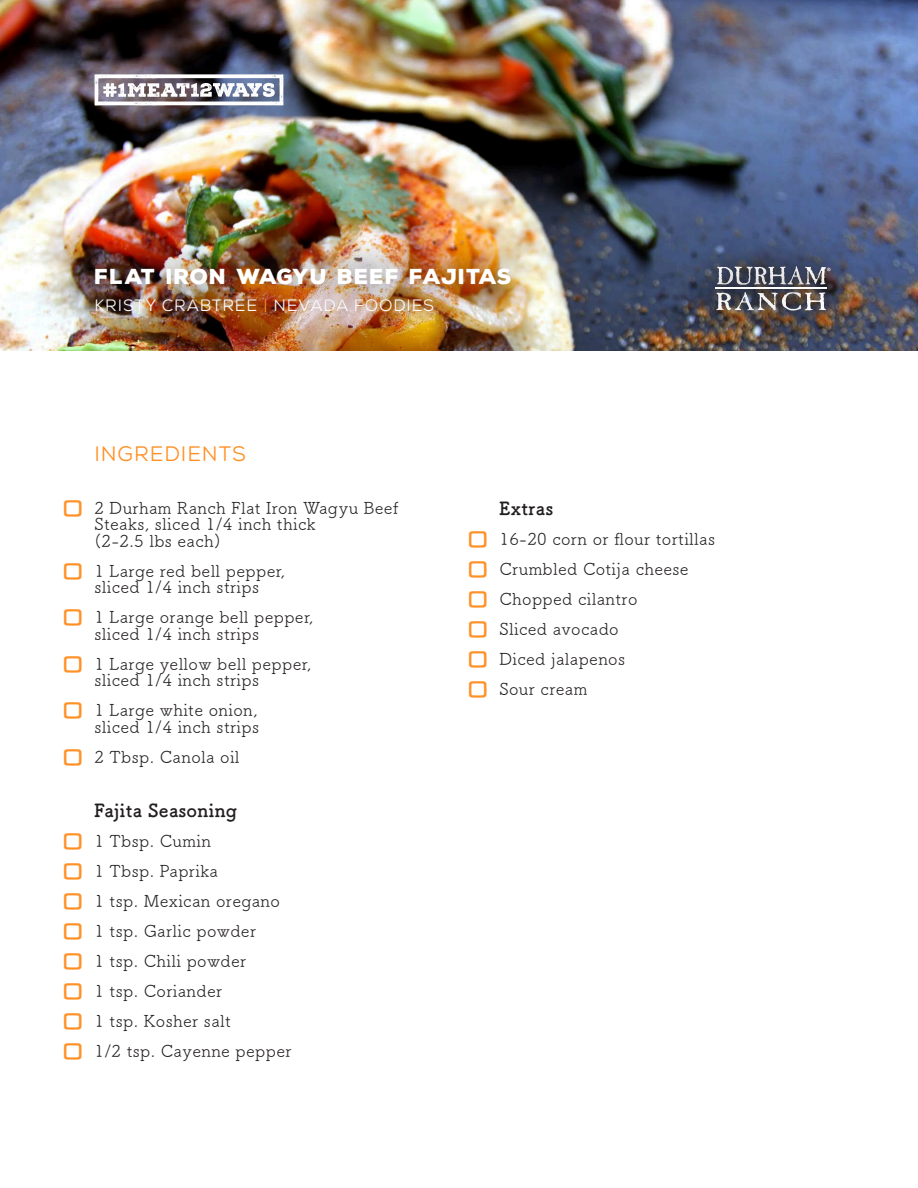
<style>
.page{position:relative;width:918px;height:1188px;background:#fff}
.page>*{position:absolute;margin:0;border:0;box-sizing:border-box;transform-origin:0 0}
.t1{font:900 21px "Nexa Rust Sans";letter-spacing:.04em;color:#fff}
.t2{font:21px "Nexa Rust Sans";letter-spacing:.04em;color:#ff9127}
.Ingredient_Subhead{font:700 18px "Tsuku B Rd Gothic";letter-spacing:.02em;color:#231f20}
.t3{font:16.5px/16.5px "Tsuku B Rd Gothic";letter-spacing:.02em;color:#231f20}
.Who{font:16.5px "Nexa Rust Sans";letter-spacing:.05em;color:#fff}
.s1{color:#ff9127}
.s2{font-weight:700;font-size:24px;color:#ff9127}
</style>
<div class="page">
<img style="left:0;top:0;width:918px;height:351px">
<div style="left:64px;top:44px;width:249px;height:92px;background:#231f20;opacity:.4"></div>
<svg style="left:95px;top:74px;width:189px;height:32px"></svg>
<svg style="left:688px;top:237px;width:167px;height:103px"></svg>
<svg style="left:689px;top:239px;width:18px;height:25px"></svg>
<svg style="left:707px;top:238px;width:73px;height:19px"></svg>
<div style="left:726px;top:239px;width:69px;height:73px;background:#41517a"></div>
<svg style="left:744px;top:239px;width:31px;height:18px"></svg>
<svg style="left:762px;top:242px;width:16px;height:15px"></svg>
<svg style="left:779px;top:239px;width:75px;height:26px"></svg>
<svg style="left:688px;top:264px;width:21px;height:74px"></svg>
<svg style="left:709px;top:319px;width:21px;height:19px"></svg>
<svg style="left:730px;top:319px;width:23px;height:19px"></svg>
<svg style="left:753px;top:319px;width:76px;height:20px"></svg>
<svg style="left:777px;top:265px;width:77px;height:73px;background:#544b4d"></svg>
<img style="left:693px;top:257px;width:157px;height:62px">
<hr style="left:716px;top:287px;width:111px;height:2px;background:#fff">
<svg style="left:805px;top:246px;width:47px;height:47px;background:#4d536c"></svg>
<svg style="left:717px;top:266px;width:114px;height:19px;background:#6d707d"></svg>
<img style="left:68px;top:314px;width:392px;height:26px">
<img style="left:66px;top:238px;width:473px;height:76px">
<p class="t1" style="left:94px;top:262px;width:419px">FLAT IRON WAGYU BEEF FAJITAS</p>
<p class="Who" style="left:94px;top:295px;width:341px">KRISTY CRABTREE <span class="s1">|</span> NEVADA FOODIES</p>
<p class="t2" style="left:94px;top:442px;width:153px">INGREDIENTS</p>
<p class="t3" style="left:94px;top:498px;width:306px;text-indent:-34px"><span class="s2">口</span> 2 Durham Ranch Flat Iron Wagyu Beef<br>Steaks, sliced 1/4 inch thick<br>(2-2.5 lbs each)</p>
<p class="t3" style="left:61px;top:561px;width:226px;text-align:center"><span class="s2">口</span> 1 Large red bell pepper, sliced 1/4 inch strips</p>
<p class="t3" style="left:94px;top:608px;width:220px;text-indent:-34px"><span class="s2">口</span> 1 Large orange bell pepper, sliced 1/4 inch strips</p>
<p class="t3" style="left:94px;top:654px;width:218px;text-indent:-34px"><span class="s2">口</span> 1 Large yellow bell pepper, sliced 1/4 inch strips</p>
<p class="t3" style="left:61px;top:701px;width:200px;text-align:right"><span class="s2">口</span> 1 Large white onion, sliced 1/4 inch strips</p>
<p class="t3" style="left:61px;top:747px;width:180px"><span class="s2">口</span> 2 Tbsp. Canola oil</p>
<p class="Ingredient_Subhead" style="left:94px;top:796px;width:144px">Fajita Seasoning</p>
<p class="t3" style="left:61px;top:831px;width:152px"><span class="s2">口</span> 1 Tbsp. Cumin</p>
<p class="t3" style="left:61px;top:861px;width:159px"><span class="s2">口</span> 1 Tbsp. Paprika</p>
<p class="t3" style="left:61px;top:891px;width:221px"><span class="s2">口</span> 1 tsp. Mexican oregano</p>
<p class="t3" style="left:61px;top:921px;width:197px"><span class="s2">口</span> 1 tsp. Garlic powder</p>
<p class="t3" style="left:61px;top:951px;width:187px"><span class="s2">口</span> 1 tsp. Chili powder</p>
<p class="t3" style="left:61px;top:981px;width:163px"><span class="s2">口</span> 1 tsp. Coriander</p>
<p class="t3" style="left:61px;top:1011px;width:172px"><span class="s2">口</span> 1 tsp. Kosher salt</p>
<p class="t3" style="left:61px;top:1041px;width:232px"><span class="s2">口</span> 1/2 tsp. Cayenne pepper</p>
<p class="Ingredient_Subhead" style="left:500px;top:494px;width:55px">Extras</p>
<p class="t3" style="left:466px;top:530px;width:251px"><span class="s2">口</span> 16-20 corn or flour tortillas</p>
<p class="t3" style="left:466px;top:560px;width:224px"><span class="s2">口</span> Crumbled Cotija cheese</p>
<p class="t3" style="left:466px;top:590px;width:173px"><span class="s2">口</span> Chopped cilantro</p>
<p class="t3" style="left:466px;top:620px;width:154px"><span class="s2">口</span> Sliced avocado</p>
<p class="t3" style="left:466px;top:650px;width:161px"><span class="s2">口</span> Diced jalapenos</p>
<p class="t3" style="left:466px;top:680px;width:123px"><span class="s2">口</span> Sour cream</p>
</div>
